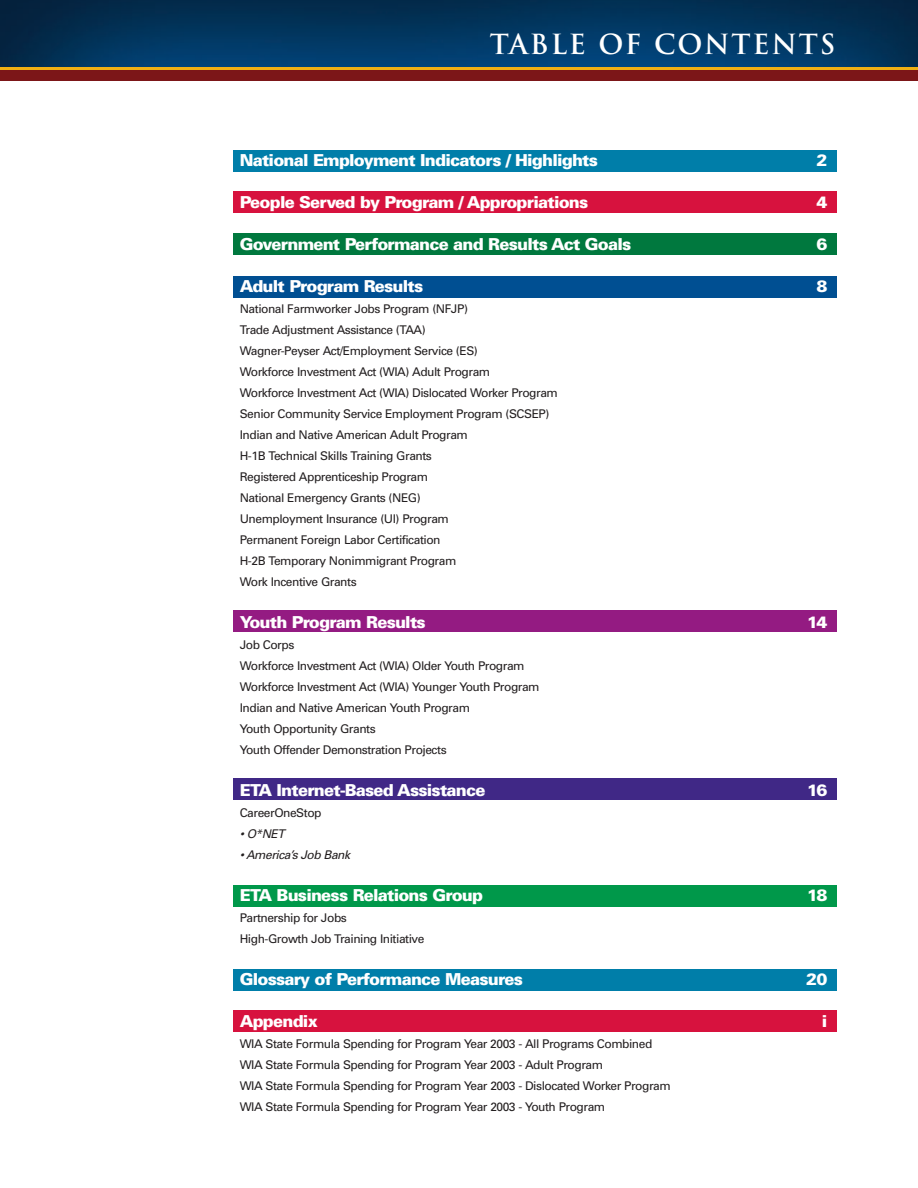
<style>
.page{position:relative;width:918px;height:1188px;background:#fff}
.page>*{position:absolute;margin:0;border:0;box-sizing:border-box;transform-origin:0 0}
.t1{font:700 27px "Trajan";letter-spacing:.065em;color:#fff}
.t2{font:900 16.5px "Univers";letter-spacing:-.045em;color:#fff}
.t3{font:12px/21px "Univers";letter-spacing:-.04em;color:#231f20}
.t4{font:italic 12px "Univers";letter-spacing:-.04em;color:#231f20}
</style>
<div class="page">
<div style="left:234px;top:885px;width:603px;height:21px;background:#00984a"></div>
<img style="left:0;top:0;width:918px;height:68px">
<div style="left:0;top:68px;width:918px;height:13px;background:#7c1618"></div>
<hr style="left:0;top:68px;width:918px;height:2px;background:#f0af13">
<div style="left:234px;top:277px;width:603px;height:21px;background:#004f92"></div>
<div style="left:234px;top:192px;width:603px;height:21px;background:#d7123e"></div>
<div style="left:234px;top:1010px;width:603px;height:21px;background:#d7123e"></div>
<div style="left:234px;top:151px;width:603px;height:21px;background:#007ea9"></div>
<div style="left:234px;top:234px;width:603px;height:21px;background:#00783e"></div>
<div style="left:234px;top:611px;width:603px;height:21px;background:#941b82"></div>
<div style="left:234px;top:779px;width:603px;height:21px;background:#402886"></div>
<div style="left:234px;top:969px;width:603px;height:22px;background:#007ea9"></div>
<h1 class="t1" style="left:490px;top:29px;width:347px">TABLE OF CONTENTS</h1>
<h2 class="t2" style="left:240px;top:154px;width:360px">National Employment Indicators / Highlights</h2>
<h2 class="t2" style="left:816px;top:154px;width:13px">2</h2>
<h2 class="t2" style="left:240px;top:196px;width:350px">People Served by Program / Appropriations</h2>
<h2 class="t2" style="left:816px;top:196px;width:13px">4</h2>
<h2 class="t2" style="left:240px;top:238px;width:393px">Government Performance and Results Act Goals</h2>
<h2 class="t2" style="left:816px;top:238px;width:13px">6</h2>
<h2 class="t2" style="left:240px;top:280px;width:185px">Adult Program Results</h2>
<h2 class="t2" style="left:816px;top:280px;width:13px">8</h2>
<p class="t3" style="left:240px;top:300px;width:320px">National Farmworker Jobs Program (NFJP)<br>Trade Adjustment Assistance (TAA)<br>Wagner-Peyser Act/Employment Service (ES)<br>Workforce Investment Act (WIA) Adult Program<br>Workforce Investment Act (WIA) Dislocated Worker Program Senior Community Service Employment Program (SCSEP)<br>Indian and Native American Adult Program<br>H-1B Technical Skills Training Grants<br>Registered Apprenticeship Program<br>National Emergency Grants (NEG)<br>Unemployment Insurance (UI) Program<br>Permanent Foreign Labor Certification<br>H-2B Temporary Nonimmigrant Program<br>Work Incentive Grants</p>
<h2 class="t2" style="left:240px;top:616px;width:187px">Youth Program Results</h2>
<h2 class="t2" style="left:807px;top:616px;width:22px">14</h2>
<p class="t3" style="left:240px;top:636px;width:301px">Job Corps<br>Workforce Investment Act (WIA) Older Youth Program Workforce Investment Act (WIA) Younger Youth Program Indian and Native American Youth Program<br>Youth Opportunity Grants<br>Youth Offender Demonstration Projects</p>
<h2 class="t2" style="left:240px;top:784px;width:247px">ETA Internet-Based Assistance</h2>
<h2 class="t2" style="left:807px;top:784px;width:22px">16</h2>
<p class="t3" style="left:240px;top:804px;width:83px">CareerOneStop</p>
<p class="t4" style="left:240px;top:830px;width:47px">• O*NET</p>
<p class="t4" style="left:240px;top:851px;width:112px">• America’s Job Bank</p>
<h2 class="t2" style="left:240px;top:889px;width:245px">ETA Business Relations Group</h2>
<h2 class="t2" style="left:807px;top:889px;width:22px">18</h2>
<p class="t3" style="left:240px;top:909px;width:186px">Partnership for Jobs<br>High-Growth Job Training Initiative</p>
<h2 class="t2" style="left:240px;top:973px;width:285px">Glossary of Performance Measures</h2>
<h2 class="t2" style="left:806px;top:973px;width:23px">20</h2>
<h2 class="t2" style="left:240px;top:1015px;width:79px">Appendix</h2>
<h2 class="t2" style="left:822px;top:1015px;width:7px">i</h2>
<p class="t3" style="left:240px;top:1035px;width:432px">WIA State Formula Spending for Program Year 2003 - All Programs Combined WIA State Formula Spending for Program Year 2003 - Adult Program<br>WIA State Formula Spending for Program Year 2003 - Dislocated Worker Program WIA State Formula Spending for Program Year 2003 - Youth Program</p>
</div>
